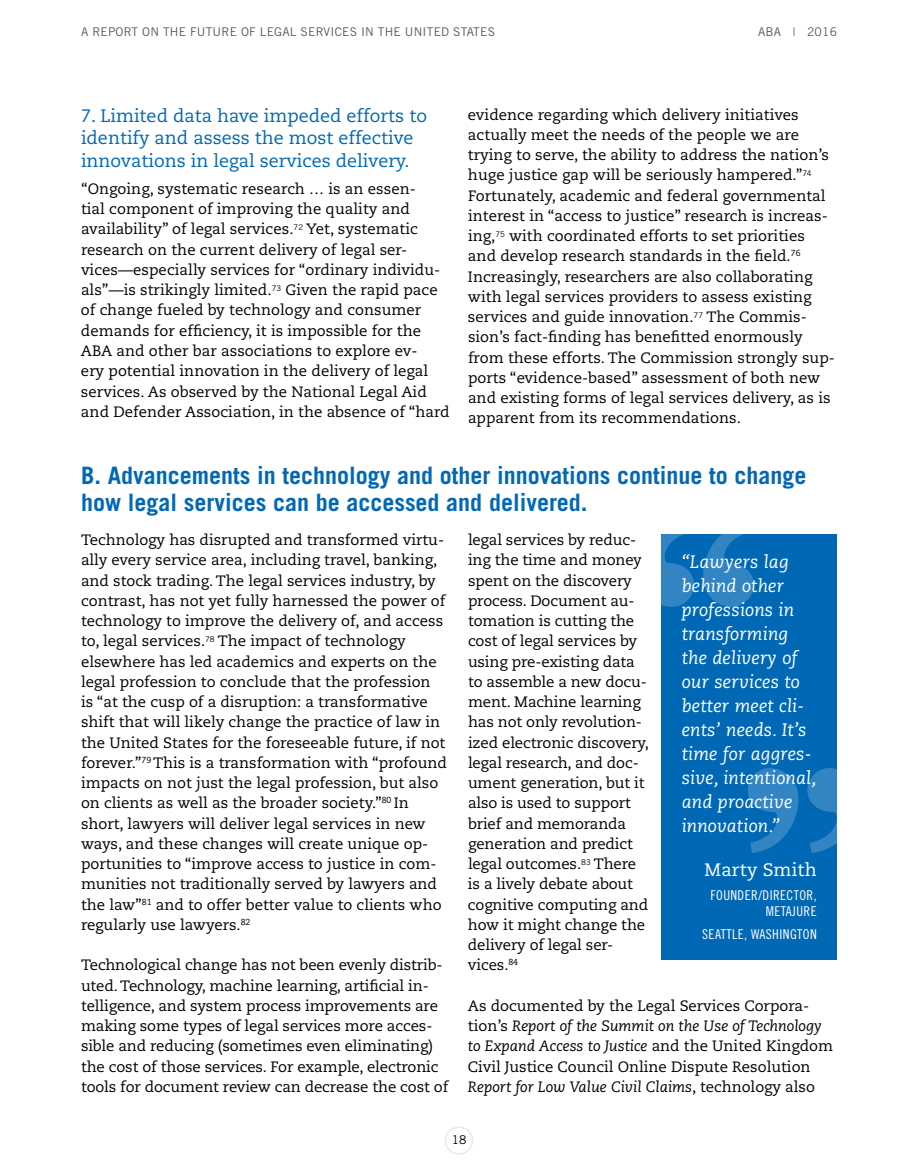
<style>
.page{position:relative;width:918px;height:1175px;background:#fff}
.page>*{position:absolute;margin:0;border:0;box-sizing:border-box;transform-origin:0 0}
.t1{font:700 24px/27px "Trade Gothic LT Std";color:#0068b4}
.t2{font:italic 18px/24px "Caecilia LT Std";letter-spacing:.01em;color:#fff}
.t3{font:18px/22.5px "Caecilia LT Std";color:#0068b4}
.t4{font:18px "Caecilia LT Std";letter-spacing:.01em;color:#fff}
.t5{font:15px/20.2px "Caecilia LT Std";color:#000}
.t6{font:13.5px/16.5px "Trade Gothic LT Std Cn 18";letter-spacing:.03em;color:#fff;text-align:right}
.t7{font:12px "Trade Gothic LT Std";letter-spacing:.015em;color:#58595b}
.t8{font:12px "Trade Gothic LT Std";color:#000}
.s1{font-style:italic}
</style>
<div class="page">
<div style="left:445px;top:1126px;width:28px;height:28px;border:2px solid #dfeef0;border-radius:50%"></div>
<div style="left:662px;top:534px;width:175px;height:425px;background:#0068b4"></div>
<svg style="left:661px;top:534px;width:93px;height:73px"></svg>
<svg style="left:748px;top:768px;width:89px;height:85px"></svg>
<p class="t7" style="left:81px;top:24px;width:416px">A REPORT ON THE FUTURE OF LEGAL SERVICES IN THE UNITED STATES</p>
<p class="t7" style="left:758px;top:24px;width:80px">ABA | 2016</p>
<p class="t3" style="left:81px;top:105px;width:348px">7. Limited data have impeded efforts to identify and assess the most effective innovations in legal services delivery.</p>
<p class="t5" style="left:81px;top:179px;width:370px">“Ongoing, systematic research … is an essen-<br>tial component of improving the quality and availability” of legal services.<sup>72</sup> Yet, systematic research on the current delivery of legal ser&shy;vices—especially services for “ordinary individu&shy;als”—is strikingly limited.<sup>73</sup> Given the rapid pace of change fueled by technology and consumer demands for efficiency, it is impossible for the ABA and other bar associations to explore ev-<br>ery potential innovation in the delivery of legal services. As observed by the National Legal Aid and Defender Association, in the absence of “hard</p>
<p class="t5" style="left:468px;top:104px;width:369px">evidence regarding which delivery initiatives actually meet the needs of the people we are trying to serve, the ability to address the nation’s huge justice gap will be seriously hampered.”<sup>74<br></sup>Fortunately, academic and federal governmental interest in “access to justice” research is increas&shy;ing,<sup>75</sup> with coordinated efforts to set priorities and develop research standards in the field.<sup>76<br></sup>Increasingly, researchers are also collaborating with legal services providers to assess existing services and guide innovation.<sup>77</sup> The Commis&shy;sion’s fact-finding has benefitted enormously from these efforts. The Commission strongly sup&shy;ports “evidence-based” assessment of both new and existing forms of legal services delivery, as is apparent from its recommendations.</p>
<h1 class="t1" style="left:81px;top:462px;width:727px">B. Advancements in technology and other innovations continue to change how legal services can be accessed and delivered.</h1>
<p class="t5" style="left:81px;top:530px;width:367px">Technology has disrupted and transformed virtu&shy;ally every service area, including travel, banking, and stock trading. The legal services industry, by contrast, has not yet fully harnessed the power of technology to improve the delivery of, and access to, legal services.<sup>78</sup> The impact of technology elsewhere has led academics and experts on the legal profession to conclude that the profession<br>is “at the cusp of a disruption: a transformative shift that will likely change the practice of law in the United States for the foreseeable future, if not forever.”<sup>79</sup> This is a transformation with “profound impacts on not just the legal profession, but also on clients as well as the broader society.”<sup>80</sup> In short, lawyers will deliver legal services in new ways, and these changes will create unique op&shy;portunities to “improve access to justice in com&shy;munities not traditionally served by lawyers and the law”<sup>81</sup> and to offer better value to clients who regularly use lawyers.<sup>82</sup></p>
<p class="t5" style="left:81px;top:955px;width:369px">Technological change has not been evenly distrib&shy;uted. Technology, machine learning, artificial in&shy;telligence, and system process improvements are making some types of legal services more acces&shy;sible and reducing (sometimes even eliminating) the cost of those services. For example, electronic tools for document review can decrease the cost of</p>
<p class="t5" style="left:468px;top:530px;width:182px">legal services by reduc&shy;ing the time and money spent on the discovery process. Document au&shy;tomation is cutting the cost of legal services by using pre-existing data to assemble a new docu&shy;ment. Machine learning has not only revolution&shy;ized electronic discovery, legal research, and doc&shy;ument generation, but it also is used to support brief and memoranda generation and predict legal outcomes.<sup>83</sup> There is a lively debate about cognitive computing and how it might change the delivery of legal ser&shy;vices.<sup>84</sup></p>
<p class="t5" style="left:468px;top:995px;width:367px">As documented by the Legal Services Corpora&shy;tion’s <span class="s1">Report of the Summit on the Use of Technology to Expand Access to Justice</span> and the United Kingdom Civil Justice Council Online Dispute Resolution <span class="s1">Report for Low Value Civil Claims</span>, technology also</p>
<p class="t2" style="left:682px;top:550px;width:136px">“Lawyers lag behind other professions in transforming the delivery of our services to better meet cli&shy;ents’ needs. It’s time for aggres&shy;sive, intentional, and proactive innovation.”</p>
<p class="t4" style="left:705px;top:859px;width:114px">Marty Smith</p>
<p class="t6" style="left:711px;top:886px;width:108px">FOUNDER/DIRECTOR,<br>METAJURE</p>
<p class="t6" style="left:702px;top:926px;width:116px">SEATTLE, WASHINGTON</p>
<p class="t8" style="left:452px;top:1132px;width:16px">18</p>
</div>
